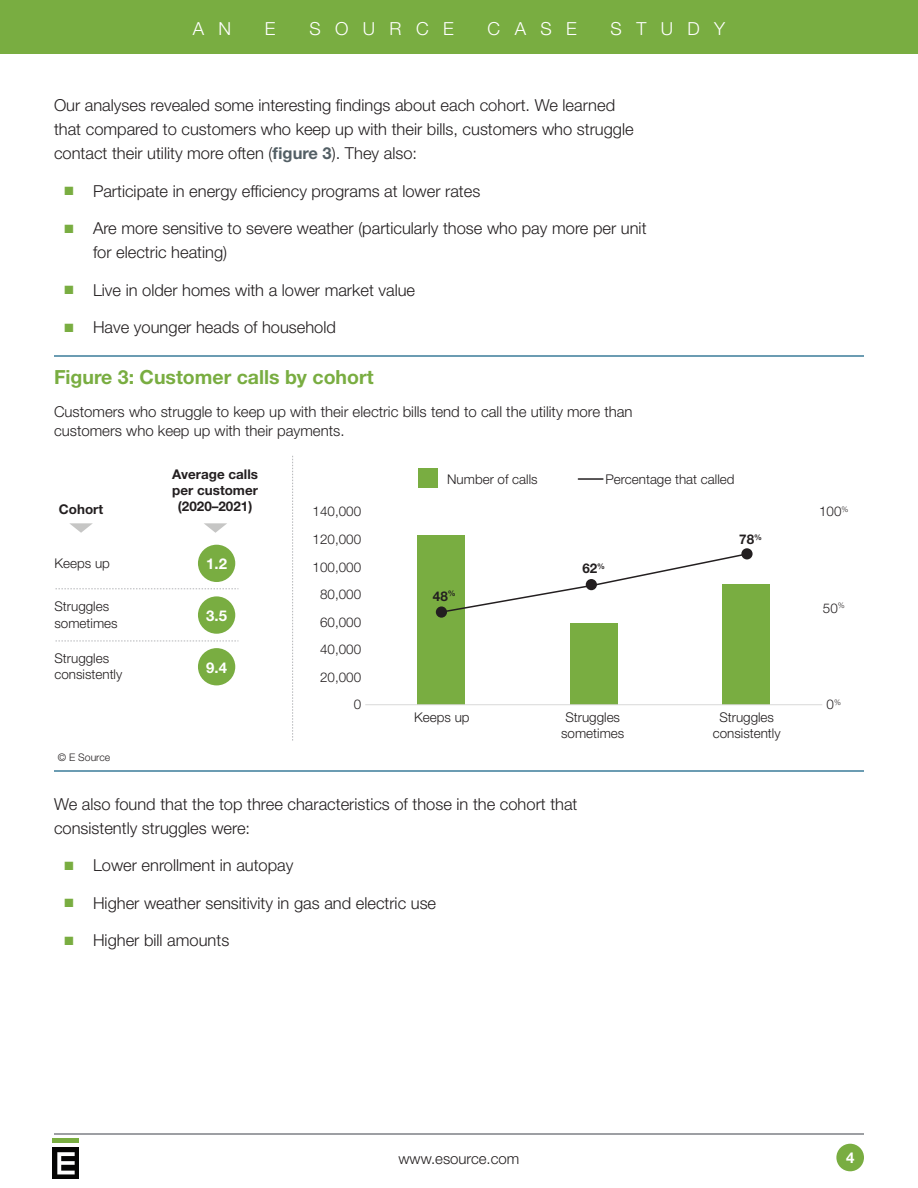
<style>
.page{position:relative;width:918px;height:1188px;background:#fff}
.page>*{position:absolute;margin:0;border:0;box-sizing:border-box;transform-origin:0 0}
.t1{font:700 19.5px "Helvetica Neue LT Std";color:#79ad41}
.t2{font:300 18px "Helvetica Neue LT Std";letter-spacing:.8em;color:#fff}
.t3{font:300 16.5px/24px "Helvetica Neue LT Std";color:#231f20}
.t4{font:300 15px/19.5px "Helvetica Neue LT Std";color:#231f20}
.t5{font:700 15px "Helvetica Neue LT Std";color:#fff}
.t6{font:700 14.85px "Helvetica Neue LT Std";color:#fff}
.t7{font:300 13.35px/16px "Helvetica Neue LT Std";color:#231f20;text-align:center}
.t8{font:700 13.35px/16px "Helvetica Neue LT Std";color:#231f20;text-align:center}
.t9{font:300 10.5px "Helvetica Neue LT Std";color:#231f20}
.s1{font-weight:700;color:#535f65}
.s2{color:#79ad41}
</style>
<div class="page">
<div style="left:836px;top:1144px;width:28px;height:27px;background:#79ad41;border-radius:50%"></div>
<div style="left:0;top:0;width:918px;height:54px;background:#79ad41"></div>
<hr style="left:54px;top:1133px;width:810px;height:2px;background:#7d8086">
<div style="left:52px;top:1147px;width:28px;height:32px;background:#050504"></div>
<div style="left:52px;top:1138px;width:28px;height:5px;background:#79ad41"></div>
<svg style="left:57px;top:1152px;width:18px;height:22px"></svg>
<div style="left:419px;top:468px;width:19px;height:19px;background:#79ad41"></div>
<div style="left:570px;top:624px;width:48px;height:81px;background:#79ad41"></div>
<div style="left:722px;top:584px;width:48px;height:121px;background:#79ad41"></div>
<div style="left:417px;top:536px;width:48px;height:169px;background:#79ad41"></div>
<hr style="left:365px;top:704px;width:457px;height:1px;background:#d9d9d8">
<svg style="left:446px;top:554px;width:302px;height:58px"></svg>
<hr style="left:578px;top:478px;width:25px;height:2px;background:#231f20">
<div style="left:436px;top:606px;width:11px;height:12px;background:#231f20;border-radius:50%"></div>
<div style="left:586px;top:579px;width:11px;height:11px;background:#231f20;border-radius:50%"></div>
<div style="left:741px;top:548px;width:12px;height:11px;background:#231f20;border-radius:50%"></div>
<svg style="left:69px;top:523px;width:24px;height:10px"></svg>
<svg style="left:204px;top:523px;width:23px;height:10px"></svg>
<div style="left:198px;top:545px;width:37px;height:37px;background:#79ad41;border-radius:50%"></div>
<div style="left:198px;top:596px;width:37px;height:38px;background:#79ad41;border-radius:50%"></div>
<div style="left:198px;top:648px;width:37px;height:37px;background:#79ad41;border-radius:50%"></div>
<svg style="left:55px;top:588px;width:183px;height:1px"></svg>
<svg style="left:55px;top:640px;width:183px;height:1px"></svg>
<svg style="left:292px;top:456px;width:1px;height:285px"></svg>
<hr style="left:54px;top:355px;width:810px;height:2px;background:#6b9cb2">
<hr style="left:54px;top:770px;width:810px;height:2px;background:#6b9cb2">
<p class="t2" style="left:193px;top:17px;width:40px">A N</p>
<p class="t2" style="left:265px;top:17px;width:12px">E</p>
<p class="t2" style="left:309px;top:17px;width:146px">SOURCE</p>
<p class="t2" style="left:488px;top:17px;width:91px">CASE</p>
<p class="t2" style="left:611px;top:17px;width:116px">STUDY</p>
<p class="t3" style="left:54px;top:93px;width:581px">Our analyses revealed some interesting findings about each cohort. We learned that compared to customers who keep up with their bills, customers who struggle contact their utility more often (<span class="s1">figure 3</span>). They also:</p>
<p class="t3" style="left:64px;top:178px;width:417px"><span class="s2">■</span> Participate in energy efficiency programs at lower rates</p>
<p class="t3" style="left:93px;top:216px;width:555px;text-indent:-29px"><span class="s2">■</span> Are more sensitive to severe weather (particularly those who pay more per unit for electric heating)</p>
<p class="t3" style="left:64px;top:277px;width:352px"><span class="s2">■</span> Live in older homes with a lower market value</p>
<p class="t3" style="left:64px;top:315px;width:273px"><span class="s2">■</span> Have younger heads of household</p>
<p class="t1" style="left:54px;top:365px;width:321px">Figure 3: Customer calls by cohort</p>
<p class="t4" style="left:54px;top:401px;width:580px">Customers who struggle to keep up with their electric bills tend to call the utility more than customers who keep up with their payments.</p>
<p class="t8" style="left:59px;top:501px;width:46px">Cohort</p>
<p class="t7" style="left:55px;top:555px;width:57px">Keeps up</p>
<p class="t7" style="left:55px;top:598px;width:65px;text-align:left">Struggles sometimes</p>
<p class="t7" style="left:55px;top:650px;width:69px;text-align:left">Struggles consistently</p>
<p class="t9" style="left:58px;top:751px;width:54px">© E Source</p>
<p class="t8" style="left:172px;top:466px;width:87px">Average calls per customer (2020–2021)</p>
<p class="t6" style="left:206px;top:555px;width:22px">1.2</p>
<p class="t6" style="left:206px;top:607px;width:22px">3.5</p>
<p class="t6" style="left:206px;top:658px;width:22px">9.4</p>
<p class="t7" style="left:313px;top:503px;width:50px">140,000</p>
<p class="t7" style="left:313px;top:531px;width:50px">120,000</p>
<p class="t7" style="left:313px;top:559px;width:50px">100,000</p>
<p class="t7" style="left:320px;top:586px;width:43px">80,000</p>
<p class="t7" style="left:320px;top:614px;width:43px">60,000</p>
<p class="t7" style="left:320px;top:641px;width:43px">40,000</p>
<p class="t7" style="left:320px;top:669px;width:43px">20,000</p>
<p class="t7" style="left:354px;top:696px;width:9px">0</p>
<p class="t7" style="left:447px;top:471px;width:92px">Number of calls</p>
<p class="t7" style="left:606px;top:471px;width:131px">Percentage that called</p>
<p class="t8" style="left:433px;top:588px;width:24px">48<sup>%</sup></p>
<p class="t8" style="left:582px;top:560px;width:24px">62<sup>%</sup></p>
<p class="t8" style="left:739px;top:531px;width:24px">78<sup>%</sup></p>
<p class="t7" style="left:414px;top:709px;width:57px">Keeps up</p>
<p class="t7" style="left:561px;top:709px;width:65px">Struggles sometimes</p>
<p class="t7" style="left:713px;top:709px;width:69px">Struggles consistently</p>
<p class="t3" style="left:54px;top:791px;width:525px">We also found that the top three characteristics of those in the cohort that consistently struggles were:</p>
<p class="t3" style="left:64px;top:853px;width:231px"><span class="s2">■</span> Lower enrollment in autopay</p>
<p class="t3" style="left:64px;top:890px;width:373px"><span class="s2">■</span> Higher weather sensitivity in gas and electric use</p>
<p class="t3" style="left:64px;top:928px;width:166px"><span class="s2">■</span> Higher bill amounts</p>
<p class="t7" style="left:819px;top:503px;width:31px">100<sup>%</sup></p>
<p class="t7" style="left:823px;top:600px;width:23px">50<sup>%</sup></p>
<p class="t7" style="left:827px;top:696px;width:16px">0<sup>%</sup></p>
<p class="t4" style="left:399px;top:1149px;width:122px">www.esource.com</p>
<p class="t5" style="left:846px;top:1148px;width:10px">4</p>
</div>
